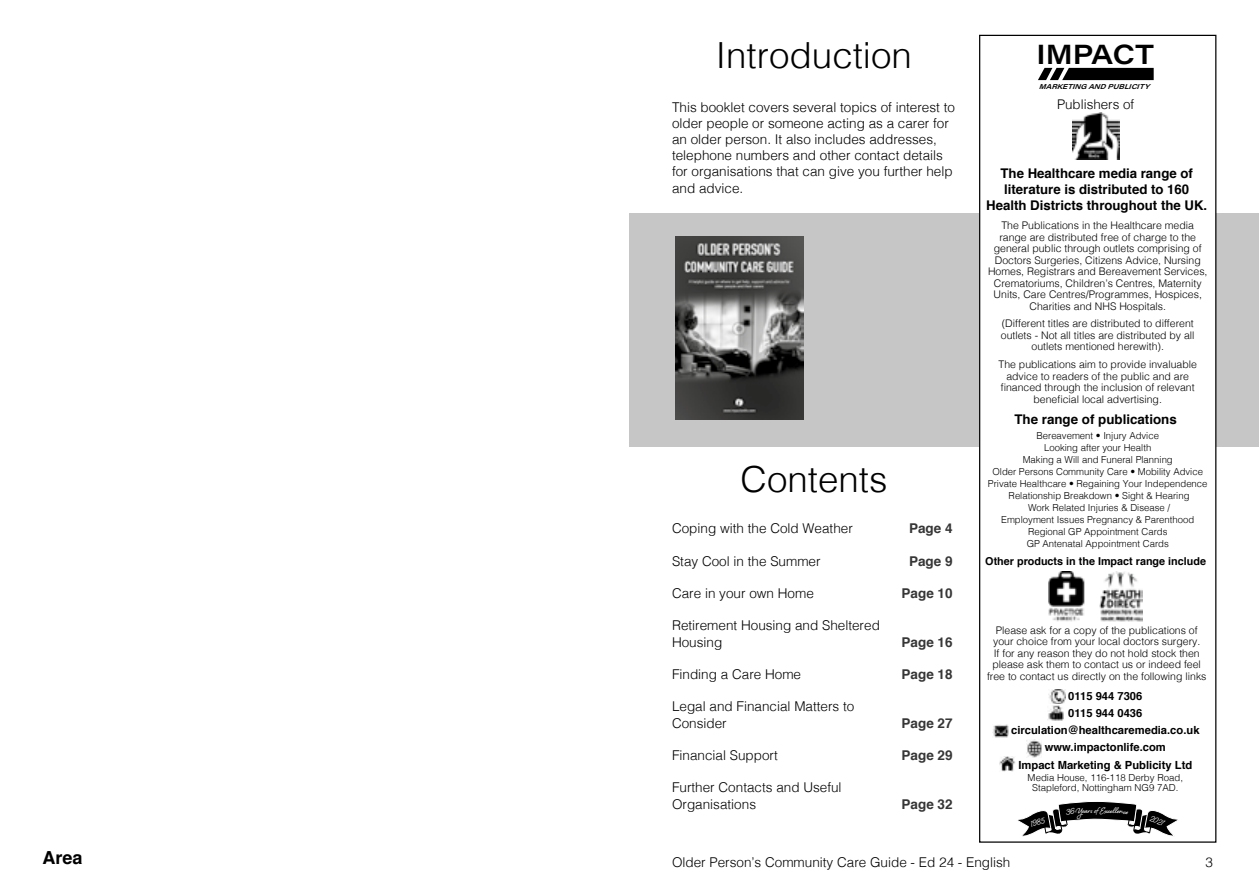
<style>
.page{position:relative;width:1259px;height:893px;background:#fff}
.page>*{position:absolute;margin:0;border:0;box-sizing:border-box;transform-origin:0 0}
.t1{font:300 36px "Helvetica";color:#000}
.t2{font:600 27.3px "Acumin Pro Wide";letter-spacing:.005em;color:#000}
.t3{font:700 18px "Helvetica";color:#000}
.t4{font:300 13.5px/16.2px "Helvetica";color:#000}
.t5{font:700 13.5px "Helvetica";color:#373636}
.t6{font:700 13.35px/16px "Helvetica";color:#000;text-align:center}
.t7{font:300 13.35px "Helvetica";color:#000}
.t8{font:700 11.25px/17.1px "Helvetica";color:#000;text-align:center}
.t9{font:700 10.95px "Helvetica";color:#000}
.t10{font:300 10.5px/11.6px "Helvetica";color:#000;text-align:center}
.t11{font:300 9.6px/12px "Helvetica";color:#000;text-align:center}
.t12{font:italic 600 6.9px "Acumin Pro Wide";color:#000}
</style>
<div class="page">
<div style="left:629px;top:213px;width:630px;height:233px;background:#c6c6c6"></div>
<div style="left:979px;top:35px;width:236px;height:807px;background:#fff"></div>
<div style="left:979px;top:35px;width:237px;height:808px;border:1px solid #000"></div>
<img style="left:1072px;top:113px;width:47px;height:46px">
<img style="left:1048px;top:571px;width:94px;height:51px">
<svg style="left:1038px;top:68px;width:115px;height:12px"></svg>
<img style="left:1048px;top:705px;width:15px;height:15px">
<img style="left:992px;top:725px;width:17px;height:12px">
<img style="left:1026px;top:739px;width:16px;height:18px">
<img style="left:1048px;top:690px;width:17px;height:13px">
<img style="left:999px;top:756px;width:17px;height:15px">
<img style="left:675px;top:236px;width:128px;height:183px">
<svg style="left:1018px;top:801px;width:160px;height:36px"></svg>
<h1 class="t1" style="left:716px;top:25px;width:197px">Introduction</h1>
<p class="t4" style="left:672px;top:98px;width:284px">This booklet covers several topics of interest to older people or someone acting as a carer for an older person. It also includes addresses, telephone numbers and other contact details for organisations that can give you further help and advice.</p>
<h1 class="t1" style="left:740px;top:448px;width:148px">Contents</h1>
<p class="t4" style="left:672px;top:519px;width:182px">Coping with the Cold Weather</p>
<p class="t5" style="left:909px;top:517px;width:45px">Page 4</p>
<p class="t4" style="left:672px;top:552px;width:150px">Stay Cool in the Summer</p>
<p class="t5" style="left:909px;top:550px;width:45px">Page 9</p>
<p class="t4" style="left:672px;top:584px;width:143px">Care in your own Home</p>
<p class="t5" style="left:901px;top:582px;width:53px">Page 10</p>
<p class="t4" style="left:672px;top:616px;width:209px">Retirement Housing and Sheltered<br>Housing</p>
<p class="t5" style="left:901px;top:631px;width:53px">Page 16</p>
<p class="t4" style="left:672px;top:665px;width:131px">Finding a Care Home</p>
<p class="t5" style="left:901px;top:663px;width:53px">Page 18</p>
<p class="t4" style="left:672px;top:697px;width:184px">Legal and Financial Matters to<br>Consider</p>
<p class="t5" style="left:901px;top:712px;width:53px">Page 27</p>
<p class="t4" style="left:672px;top:746px;width:107px">Financial Support</p>
<p class="t5" style="left:901px;top:744px;width:53px">Page 29</p>
<p class="t4" style="left:672px;top:778px;width:171px">Further Contacts and Useful<br>Organisations</p>
<p class="t5" style="left:901px;top:793px;width:53px">Page 32</p>
<h2 class="t2" style="left:1036px;top:35px;width:119px">IMPACT</h2>
<p class="t12" style="left:1039px;top:81px;width:115px">MARKETINGANDPUBLICITY</p>
<p class="t7" style="left:1057px;top:93px;width:79px">Publishers of</p>
<p class="t6" style="left:986px;top:165px;width:222px">The Healthcare media range of literature is distributed to 160<br>Health Districts throughout the UK.</p>
<p class="t10" style="left:988px;top:219px;width:221px">The Publications in the Healthcare media range are distributed free of charge to the general public through outlets comprising of Doctors Surgeries, Citizens Advice, Nursing Homes, Registrars and Bereavement Services, Crematoriums, Children’s Centres, Maternity Units, Care Centres/Programmes, Hospices, Charities and NHS Hospitals.</p>
<p class="t10" style="left:1001px;top:317px;width:195px">(Different titles are distributed to different outlets - Not all titles are distributed by all outlets mentioned herewith).</p>
<p class="t10" style="left:998px;top:358px;width:200px">The publications aim to provide invaluable advice to readers of the public and are financed through the inclusion of relevant beneficial local advertising.</p>
<p class="t11" style="left:988px;top:429px;width:221px">Bereavement • Injury Advice<br>Looking after your Health<br>Making a Will and Funeral Planning<br>Older Persons Community Care • Mobility Advice Private Healthcare • Regaining Your Independence Relationship Breakdown • Sight &amp; Hearing<br>Work Related Injuries &amp; Disease /<br>Employment Issues Pregnancy &amp; Parenthood Regional GP Appointment Cards<br>GP Antenatal Appointment Cards</p>
<p class="t6" style="left:1014px;top:411px;width:164px">The range of publications</p>
<p class="t9" style="left:985px;top:553px;width:222px">Other products in the Impact range include</p>
<p class="t10" style="left:987px;top:623px;width:221px">Please ask for a copy of the publications of your choice from your local doctors surgery.<br>If for any reason they do not hold stock then please ask them to contact us or indeed feel free to contact us directly on the following links</p>
<p class="t8" style="left:1011px;top:688px;width:190px">0115 944 7306<br>0115 944 0436 circulation@healthcaremedia.co.uk www.impactonlife.com<br>Impact Marketing &amp; Publicity Ltd</p>
<p class="t11" style="left:1027px;top:771px;width:157px;line-height:10.5px">Media House, 116-118 Derby Road,<br>Stapleford, Nottingham NG9 7AD.</p>
<h3 class="t3" style="left:43px;top:843px;width:42px">Area</h3>
<p class="t4" style="left:672px;top:853px;width:340px">Older Person’s Community Care Guide - Ed 24 - English</p>
<p class="t4" style="left:1205px;top:853px;width:9px">3</p>
</div>
